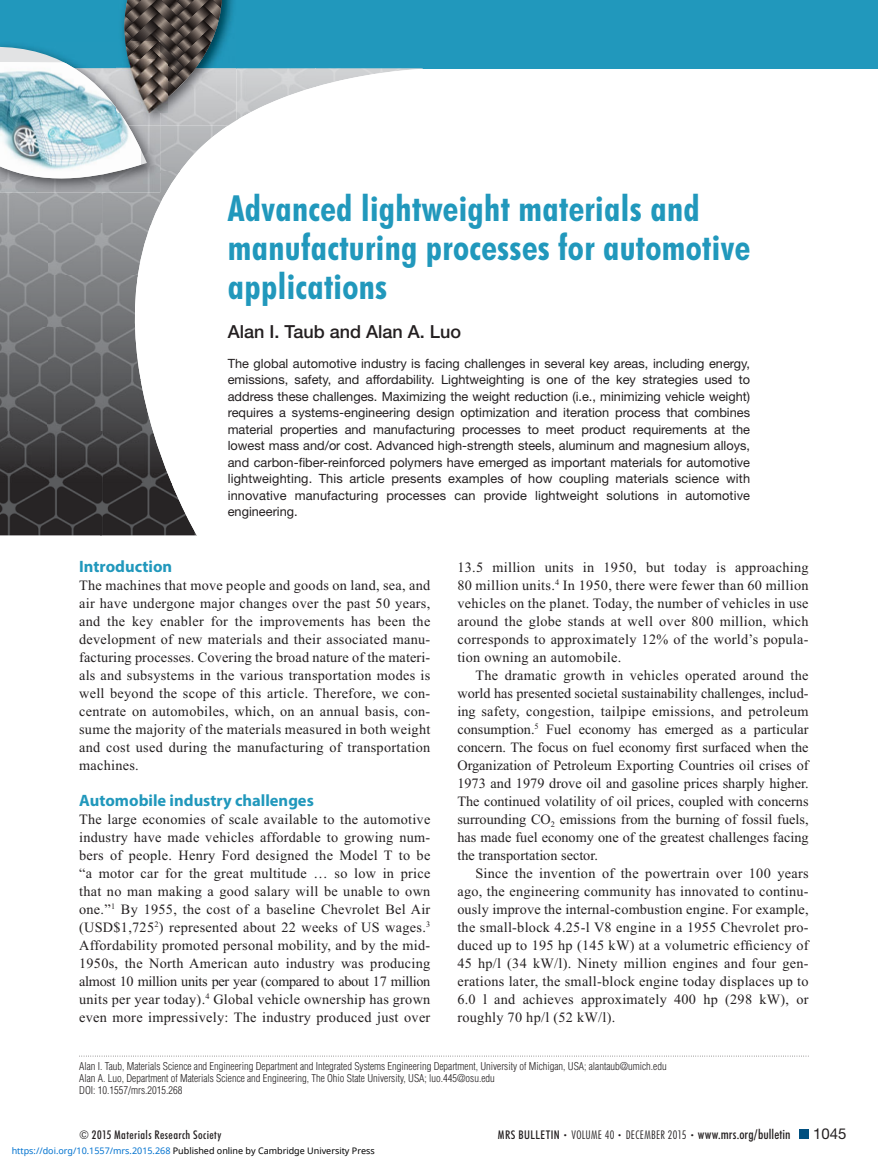
<style>
.page{position:relative;width:878px;height:1175px;background:#fff}
.page>*{position:absolute;margin:0;border:0;box-sizing:border-box;transform-origin:0 0}
.t1{font:700 condensed 36px/39px "Futura BT";letter-spacing:.01em;color:#2198bc}
.t2{font:500 18px "Helvetica Neue LT Std";color:#231f20}
.t3{font:700 16.5px "Myriad Pro";color:#2198bc}
.t4{font:15px "Helvetica Neue LT Std";color:#231f20}
.t5{font:14.25px/18px "Times New Roman";letter-spacing:.02em;color:#231f20;text-align:justify}
.t6{font:14.25px "Times New Roman";color:#231f20}
.t7{font:12.75px/16.5px "Helvetica Neue LT Std";letter-spacing:.01em;color:#231f20;text-align:justify}
.t8{font:300 condensed 12px "Futura BT";letter-spacing:.025em;color:#231f20}
.t9{font:500 condensed 12px "Futura BT";letter-spacing:.035em;color:#231f20}
.t10{font:300 condensed 10.5px/12px "Helvetica LT Std";color:#231f20}
.t11{font:9px "Noto Sans";color:#000}
.s1{font-weight:500}
.s2{font-size:7.5px}
.s3{font-weight:500;font-size:13.5px}
.s4{color:#0172cf}
</style>
<div class="page">
<div style="left:0;top:0;width:878px;height:68px;background:#2198bc"></div>
<div style="left:799px;top:1130px;width:9px;height:8px;background:#005080"></div>
<img style="left:316px;top:68px;width:107px;height:19px">
<img style="left:238px;top:68px;width:78px;height:51px">
<img style="left:101px;top:183px;width:71px;height:41px">
<img style="left:0;top:193px;width:101px;height:31px">
<img style="left:47px;top:224px;width:104px;height:52px">
<img style="left:0;top:224px;width:47px;height:208px">
<img style="left:47px;top:276px;width:91px;height:52px">
<img style="left:47px;top:328px;width:94px;height:52px">
<img style="left:47px;top:380px;width:106px;height:52px">
<img style="left:0;top:432px;width:172px;height:52px">
<img style="left:0;top:484px;width:197px;height:52px">
<img style="left:0;top:183px;width:118px;height:10px">
<img style="left:118px;top:183px;width:42px;height:10px">
<svg style="left:0;top:0;width:238px;height:183px"></svg>
<img style="left:0;top:62px;width:141px;height:118px">
<svg style="left:79px;top:1055px;width:728px;height:1px"></svg>
<img style="left:116px;top:59px;width:52px;height:54px">
<p class="t1" style="left:228px;top:192px;width:524px">Advanced lightweight materials and manufacturing processes for automotive applications</p>
<p class="t2" style="left:228px;top:325px;width:235px">Alan I. Taub and Alan A. Luo</p>
<p class="t7" style="left:228px;top:356px;width:524px">The global automotive industry is facing challenges in several key areas, including energy, emissions, safety, and affordability. Lightweighting is one of the key strategies used to address these challenges. Maximizing the weight reduction (i.e., minimizing vehicle weight) requires a systems-engineering design optimization and iteration process that combines material properties and manufacturing processes to meet product requirements at the lowest mass and/or cost. Advanced high-strength steels, aluminum and magnesium alloys, and carbon-fiber-reinforced polymers have emerged as important materials for automotive lightweighting. This article presents examples of how coupling materials science with innovative manufacturing processes can provide lightweight solutions in automotive engineering.</p>
<p class="t3" style="left:79px;top:560px;width:95px">Introduction</p>
<p class="t5" style="left:79px;top:577px;width:353px">The machines that move people and goods on land, sea, and air have undergone major changes over the past 50 years, and the key enabler for the improvements has been the development of new materials and their associated manu&shy;facturing processes. Covering the broad nature of the materi&shy;als and subsystems in the various transportation modes is well beyond the scope of this article. Therefore, we con&shy;centrate on automobiles, which, on an annual basis, con&shy;sume the majority of the materials measured in both weight and cost used during the manufacturing of transportation machines.</p>
<p class="t3" style="left:79px;top:794px;width:236px">Automobile industry challenges</p>
<p class="t5" style="left:79px;top:811px;width:353px">The large economies of scale available to the automotive industry have made vehicles affordable to growing num&shy;bers of people. Henry Ford designed the Model T to be “a motor car for the great multitude … so low in price that no man making a good salary will be unable to own one.” <sup>1</sup> By 1955, the cost of a baseline Chevrolet Bel Air (USD$1,725 <sup>2</sup> ) represented about 22 weeks of US wages. <sup>3<br></sup>Affordability promoted personal mobility, and by the mid-1950s, the North American auto industry was producing almost 10 million units per year (compared to about 17 million units per year today). <sup>4</sup> Global vehicle ownership has grown even more impressively: The industry produced just over</p>
<p class="t5" style="left:457px;top:559px;width:353px">13.5 million units in 1950, but today is approaching</p>
<p class="t5" style="left:457px;top:577px;width:353px">80 million units. <sup>4</sup> In 1950, there were fewer than 60 million</p>
<p class="t5" style="left:457px;top:595px;width:353px">vehicles on the planet. Today, the number of vehicles in use</p>
<p class="t5" style="left:457px;top:613px;width:353px">around the globe stands at well over 800 million, which</p>
<p class="t5" style="left:457px;top:631px;width:353px">corresponds to approximately 12% of the world’s popula-</p>
<p class="t5" style="left:457px;top:649px;width:165px">tion owning an automobile.</p>
<p class="t5" style="left:475px;top:667px;width:335px">The dramatic growth in vehicles operated around the</p>
<p class="t6" style="left:457px;top:687px;width:353px">world has presented societal sustainability challenges, includ-</p>
<p class="t5" style="left:457px;top:703px;width:353px">ing safety, congestion, tailpipe emissions, and petroleum</p>
<p class="t6" style="left:457px;top:723px;width:353px">consumption. <sup>5</sup> Fuel economy has emerged as a particular</p>
<p class="t6" style="left:457px;top:741px;width:353px">concern. The focus on fuel economy first surfaced when the</p>
<p class="t6" style="left:457px;top:759px;width:353px">Organization of Petroleum Exporting Countries oil crises of</p>
<p class="t6" style="left:457px;top:777px;width:353px">1973 and 1979 drove oil and gasoline prices sharply higher.</p>
<p class="t6" style="left:457px;top:795px;width:353px">The continued volatility of oil prices, coupled with concerns</p>
<p class="t6" style="left:457px;top:813px;width:353px">surrounding CO <sub>2</sub> emissions from the burning of fossil fuels,</p>
<p class="t6" style="left:457px;top:831px;width:353px">has made fuel economy one of the greatest challenges facing</p>
<p class="t6" style="left:457px;top:849px;width:142px">the transportation sector.</p>
<p class="t5" style="left:475px;top:865px;width:335px">Since the invention of the powertrain over 100 years</p>
<p class="t5" style="left:457px;top:883px;width:353px">ago, the engineering community has innovated to continu-</p>
<p class="t5" style="left:457px;top:901px;width:353px">ously improve the internal-combustion engine. For example,</p>
<p class="t5" style="left:457px;top:919px;width:353px">the small-block 4.25-l V8 engine in a 1955 Chevrolet pro-</p>
<p class="t5" style="left:457px;top:937px;width:353px">duced up to 195 hp (145 kW) at a volumetric efficiency of</p>
<p class="t5" style="left:457px;top:955px;width:353px">45 hp/l (34 kW/l). Ninety million engines and four gen-</p>
<p class="t5" style="left:457px;top:973px;width:353px">erations later, the small-block engine today displaces up to</p>
<p class="t5" style="left:457px;top:991px;width:353px">6.0 l and achieves approximately 400 hp (298 kW), or</p>
<p class="t5" style="left:457px;top:1009px;width:159px">roughly 70 hp/l (52 kW/l).</p>
<p class="t10" style="left:79px;top:1061px;width:589px">Alan I. Taub , Materials Science and Engineering Department and Integrated Systems Engineering Department , University of Michigan , USA ; alantaub@umich.edu<br>Alan A. Luo , Department of Materials Science and Engineering , The Ohio State University , USA ; luo.445@osu.edu<br>DOI: 10.1557/mrs.2015.268</p>
<p class="t9" style="left:79px;top:1130px;width:144px">© 2015 Materials Research Society</p>
<p class="t8" style="left:498px;top:1130px;width:294px"><span class="s1">MRS BULLETIN</span> <span class="s2">•</span> VOLUME 40 <span class="s2">•</span> DECEMBER 2015 <span class="s2">•</span> <span class="s3">www.mrs.org/bulletin</span></p>
<p class="t4" style="left:813px;top:1128px;width:35px">1045</p>
<p class="t11" style="left:12px;top:1143px;width:364px"><span class="s4">https://doi.org/10.1557/mrs.2015.268</span> Published online by Cambridge University Press</p>
</div>
